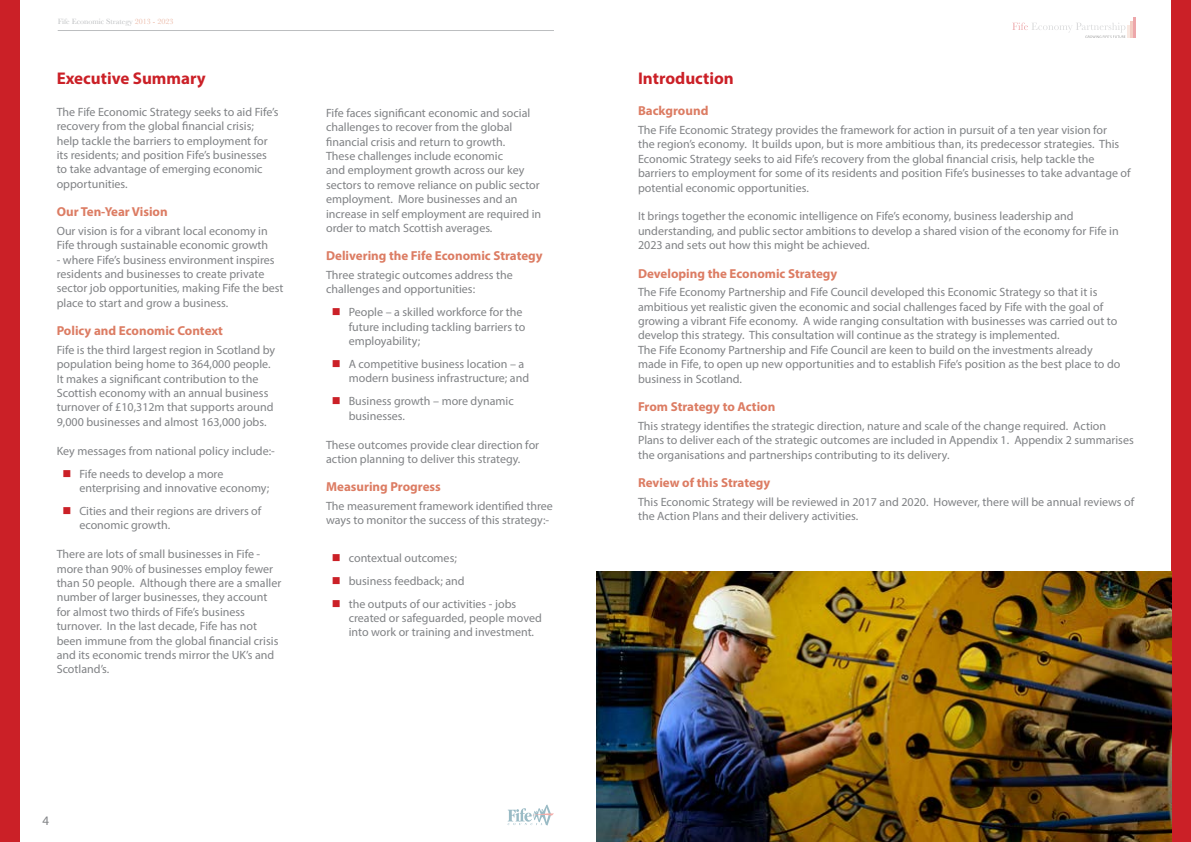
<style>
.page{position:relative;width:1191px;height:842px;background:#fff}
.page>*{position:absolute;margin:0;border:0;box-sizing:border-box;transform-origin:0 0}
.t1{font:700 17px "Myriad Pro";color:#cb2027}
.t2{font:700 13px "Myriad Pro";color:#dc7c63}
.t3{font:13px "Myriad Pro";color:#808285}
.t4{font:12px/14.4px "Myriad Pro";color:#808285}
.t5{font:8px "Baskerville";color:#bcbec0}
.s1{color:#ebb7a4}
.s2{color:#cb2027}
</style>
<div class="page">
<div style="left:0;top:0;width:20px;height:842px;background:#cb2027"></div>
<div style="left:1171px;top:0;width:20px;height:842px;background:#cb2027"></div>
<hr style="left:1133px;top:18px;width:3px;height:20px;background:#d2232a">
<hr style="left:1130px;top:22px;width:3px;height:16px;background:#e18067">
<svg style="left:1012px;top:23px;width:118px;height:15px"></svg>
<hr style="left:58px;top:30px;width:496px;height:1px;background:#bcbec0">
<svg style="left:507px;top:804px;width:47px;height:21px"></svg>
<img style="left:596px;top:571px;width:575px;height:271px">
<p class="t5" style="left:58px;top:17px;width:117px">Fife Economic Strategy <span class="s1">2013 - 2023</span></p>
<h1 class="t1" style="left:57px;top:68px;width:151px">Executive Summary</h1>
<p class="t4" style="left:57px;top:104px;width:223px">The Fife Economic Strategy seeks to aid Fife’s recovery from the global financial crisis; help tackle the barriers to employment for its residents; and position Fife’s businesses to take advantage of emerging economic opportunities.</p>
<p class="t2" style="left:57px;top:203px;width:113px">Our Ten-Year Vision</p>
<p class="t4" style="left:57px;top:223px;width:213px">Our vision is for a vibrant local economy in<br>Fife through sustainable economic growth</p>
<p class="t4" style="left:57px;top:252px;width:228px">- where Fife’s business environment inspires residents and businesses to create private sector job opportunities, making Fife the best place to start and grow a business.</p>
<p class="t2" style="left:57px;top:322px;width:168px">Policy and Economic Context</p>
<p class="t4" style="left:57px;top:342px;width:220px">Fife is the third largest region in Scotland by population being home to 364,000 people.<br>It makes a significant contribution to the Scottish economy with an annual business turnover of £10,312m that supports around 9,000 businesses and almost 163,000 jobs.</p>
<p class="t4" style="left:57px;top:443px;width:220px">Key messages from national policy include:-</p>
<p class="t4" style="left:79px;top:466px;width:191px;text-indent:-17px"><span class="s2">■</span> Fife needs to develop a more enterprising and innovative economy;</p>
<p class="t4" style="left:79px;top:503px;width:183px;text-indent:-17px"><span class="s2">■</span> Cities and their regions are drivers of economic growth.</p>
<p class="t4" style="left:57px;top:547px;width:226px">There are lots of small businesses in Fife - more than 90% of businesses employ fewer than 50 people. Although there are a smaller number of larger businesses, they account for almost two thirds of Fife’s business turnover. In the last decade, Fife has not been immune from the global financial crisis and its economic trends mirror the UK’s and Scotland’s.</p>
<p class="t4" style="left:326px;top:105px;width:217px">Fife faces significant economic and social challenges to recover from the global financial crisis and return to growth.<br>These challenges include economic<br>and employment growth across our key sectors to remove reliance on public sector employment. More businesses and an increase in self employment are required in order to match Scottish averages.</p>
<p class="t2" style="left:326px;top:247px;width:218px">Delivering the Fife Economic Strategy</p>
<p class="t4" style="left:326px;top:268px;width:188px">Three strategic outcomes address the challenges and opportunities:</p>
<p class="t4" style="left:349px;top:305px;width:178px;text-indent:-17px"><span class="s2">■</span> People – a skilled workforce for the future including tackling barriers to employability;</p>
<p class="t4" style="left:349px;top:357px;width:182px;text-indent:-17px"><span class="s2">■</span> A competitive business location – a modern business infrastructure; and</p>
<p class="t4" style="left:349px;top:394px;width:166px;text-indent:-17px"><span class="s2">■</span> Business growth – more dynamic businesses.</p>
<p class="t4" style="left:326px;top:437px;width:215px">These outcomes provide clear direction for action planning to deliver this strategy.</p>
<p class="t2" style="left:326px;top:478px;width:116px">Measuring Progress</p>
<p class="t4" style="left:326px;top:499px;width:228px">The measurement framework identified three ways to monitor the success of this strategy:-</p>
<p class="t4" style="left:332px;top:550px;width:127px"><span class="s2">■</span> contextual outcomes;</p>
<p class="t4" style="left:332px;top:573px;width:134px"><span class="s2">■</span> business feedback; and</p>
<p class="t4" style="left:349px;top:596px;width:195px;text-indent:-17px"><span class="s2">■</span> the outputs of our activities - jobs created or safeguarded, people moved into work or training and investment.</p>
<p class="t3" style="left:43px;top:812px;width:8px">4</p>
<h1 class="t1" style="left:638px;top:68px;width:97px">Introduction</h1>
<p class="t2" style="left:638px;top:102px;width:72px">Background</p>
<p class="t4" style="left:638px;top:123px;width:494px">The Fife Economic Strategy provides the framework for action in pursuit of a ten year vision for<br>the region’s economy. It builds upon, but is more ambitious than, its predecessor strategies. This Economic Strategy seeks to aid Fife’s recovery from the global financial crisis, help tackle the barriers to employment for some of its residents and position Fife’s businesses to take advantage of potential economic opportunities.</p>
<p class="t4" style="left:638px;top:209px;width:482px">It brings together the economic intelligence on Fife’s economy, business leadership and understanding, and public sector ambitions to develop a shared vision of the economy for Fife in<br>2023 and sets out how this might be achieved.</p>
<p class="t2" style="left:638px;top:265px;width:201px">Developing the Economic Strategy</p>
<p class="t4" style="left:638px;top:285px;width:484px">The Fife Economy Partnership and Fife Council developed this Economic Strategy so that it is ambitious yet realistic given the economic and social challenges faced by Fife with the goal of growing a vibrant Fife economy. A wide ranging consultation with businesses was carried out to develop this strategy. This consultation will continue as the strategy is implemented.<br>The Fife Economy Partnership and Fife Council are keen to build on the investments already made in Fife, to open up new opportunities and to establish Fife’s position as the best place to do business in Scotland.</p>
<p class="t2" style="left:638px;top:398px;width:139px">From Strategy to Action</p>
<p class="t4" style="left:638px;top:418px;width:497px">This strategy identifies the strategic direction, nature and scale of the change required. Action<br>Plans to deliver each of the strategic outcomes are included in Appendix 1. Appendix 2 summarises the organisations and partnerships contributing to its delivery.</p>
<p class="t2" style="left:638px;top:474px;width:134px">Review of this Strategy</p>
<p class="t4" style="left:638px;top:494px;width:498px">This Economic Strategy will be reviewed in 2017 and 2020. However, there will be annual reviews of the Action Plans and their delivery activities.</p>
</div>
